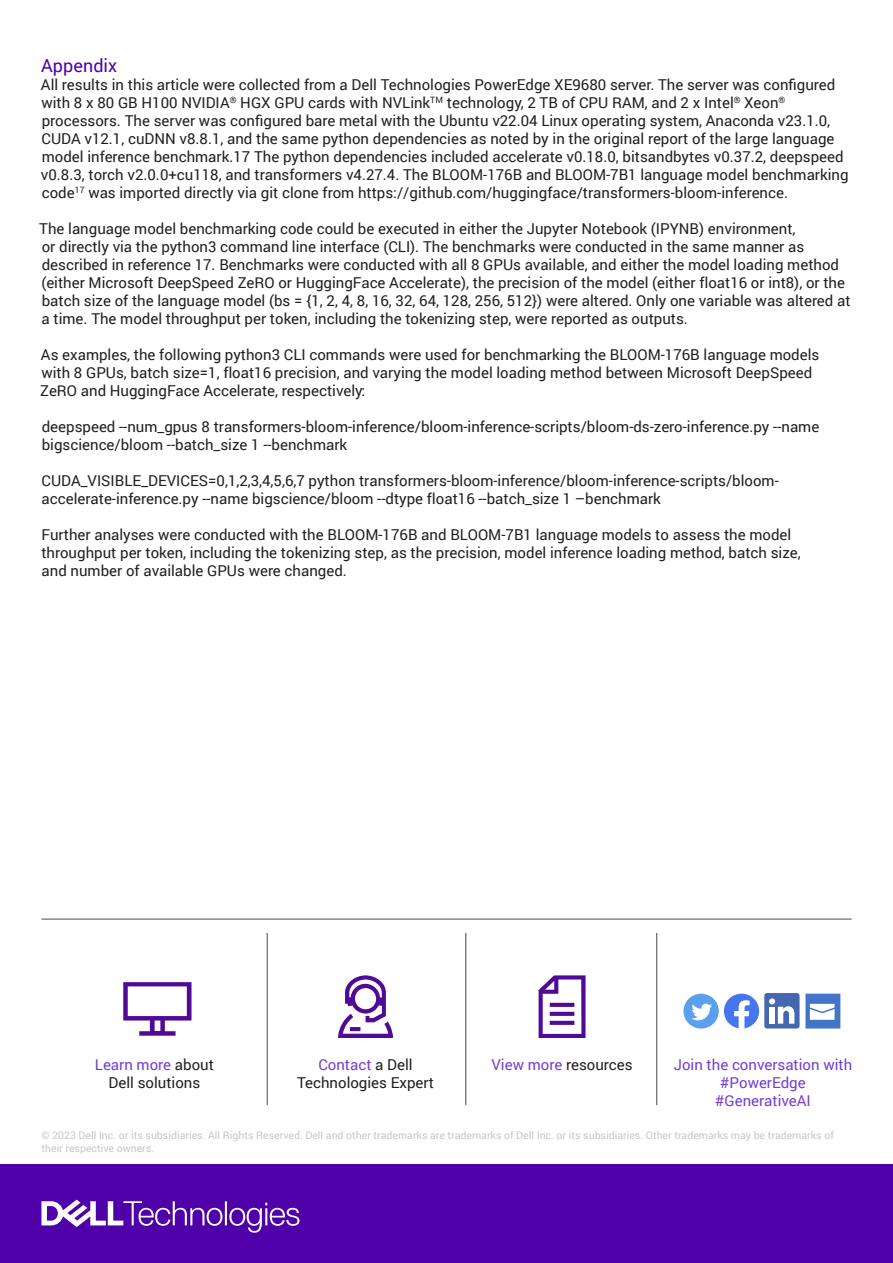
<style>
.page{position:relative;width:893px;height:1263px;background:#fff}
.page>*{position:absolute;margin:0;border:0;box-sizing:border-box;transform-origin:0 0}
.Paragraph_subhead_12{font:18px "Roboto";color:#5000a9}
.Body_copy_Dell_Dark{font:15px/18px "Roboto";color:#231f20}
.t1{font:15px/18px "Roboto";color:#743dd4;text-align:center}
.t2{font:10.5px/13.5px "Roboto";color:#c7c8c6}
.s1{color:#743dd4}
</style>
<div class="page">
<div style="left:0;top:1164px;width:893px;height:99px;background:#5000a9"></div>
<svg style="left:41px;top:1199px;width:258px;height:34px"></svg>
<hr style="left:42px;top:919px;width:810px;height:1px;background:#464646">
<hr style="left:267px;top:933px;width:1px;height:172px;background:#464646">
<hr style="left:466px;top:933px;width:1px;height:172px;background:#464646">
<hr style="left:656px;top:933px;width:1px;height:172px;background:#464646">
<svg style="left:123px;top:982px;width:68px;height:54px"></svg>
<svg style="left:338px;top:975px;width:55px;height:63px"></svg>
<svg style="left:539px;top:975px;width:46px;height:63px"></svg>
<svg style="left:805px;top:994px;width:35px;height:34px"></svg>
<svg style="left:724px;top:994px;width:35px;height:34px"></svg>
<div style="left:683px;top:994px;width:36px;height:34px;background:#5d9fef;border-radius:50%"></div>
<svg style="left:691px;top:1004px;width:21px;height:16px"></svg>
<div style="left:764px;top:993px;width:35px;height:35px;background:#4467af;border-radius:3px"></div>
<svg style="left:769px;top:998px;width:25px;height:26px"></svg>
<p class="Paragraph_subhead_12" style="left:41px;top:53px;width:77px">Appendix</p>
<p class="Body_copy_Dell_Dark" style="left:41px;top:75px;width:809px">All results in this article were collected from a Dell Technologies PowerEdge XE9680 server. The server was configured with 8 x 80 GB H100 NVIDIA<sup>®</sup> HGX GPU cards with NVLink<sup>TM</sup> technology, 2 TB of CPU RAM, and 2 x Intel<sup>®</sup> Xeon<sup>® </sup>processors. The server was configured bare metal with the Ubuntu v22.04 Linux operating system, Anaconda v23.1.0, CUDA v12.1, cuDNN v8.8.1, and the same python dependencies as noted by in the original report of the large language model inference benchmark.17 The python dependencies included accelerate v0.18.0, bitsandbytes v0.37.2, deepspeed v0.8.3, torch v2.0.0+cu118, and transformers v4.27.4. The BLOOM-176B and BLOOM-7B1 language model benchmarking code<sup>17</sup> was imported directly via git clone from https://github.com/huggingface/transformers-bloom-inference.</p>
<p class="Body_copy_Dell_Dark" style="left:39px;top:219px;width:813px">The language model benchmarking code could be executed in either the Jupyter Notebook (IPYNB) environment,<br>or directly via the python3 command line interface (CLI). The benchmarks were conducted in the same manner as described in reference 17. Benchmarks were conducted with all 8 GPUs available, and either the model loading method (either Microsoft DeepSpeed ZeRO or HuggingFace Accelerate), the precision of the model (either float16 or int8), or the batch size of the language model (bs = {1, 2, 4, 8, 16, 32, 64, 128, 256, 512}) were altered. Only one variable was altered at a time. The model throughput per token, including the tokenizing step, were reported as outputs.</p>
<p class="Body_copy_Dell_Dark" style="left:40px;top:345px;width:781px">As examples, the following python3 CLI commands were used for benchmarking the BLOOM-176B language models with 8 GPUs, batch size=1, float16 precision, and varying the model loading method between Microsoft DeepSpeed<br>ZeRO and HuggingFace Accelerate, respectively:</p>
<p class="Body_copy_Dell_Dark" style="left:42px;top:417px;width:779px">deepspeed --num_gpus 8 transformers-bloom-inference/bloom-inference-scripts/bloom-ds-zero-inference.py --name bigscience/bloom --batch_size 1 --benchmark</p>
<p class="Body_copy_Dell_Dark" style="left:42px;top:471px;width:739px">CUDA_VISIBLE_DEVICES=0,1,2,3,4,5,6,7 python transformers-bloom-inference/bloom-inference-scripts/bloom&shy;accelerate-inference.py --name bigscience/bloom --dtype float16 --batch_size 1 –benchmark</p>
<p class="Body_copy_Dell_Dark" style="left:41px;top:525px;width:761px">Further analyses were conducted with the BLOOM-176B and BLOOM-7B1 language models to assess the model throughput per token, including the tokenizing step, as the precision, model inference loading method, batch size, and number of available GPUs were changed.</p>
<p class="Body_copy_Dell_Dark" style="left:95px;top:1055px;width:120px;text-align:center"><span class="s1">Learn more</span> about<br>Dell solutions</p>
<p class="Body_copy_Dell_Dark" style="left:297px;top:1055px;width:138px;text-align:center"><span class="s1">Contact</span> a Dell<br>Technologies Expert</p>
<p class="Body_copy_Dell_Dark" style="left:491px;top:1055px;width:143px"><span class="s1">View more</span> resources</p>
<p class="t1" style="left:674px;top:1055px;width:180px">Join the conversation with #PowerEdge #GenerativeAI</p>
<p class="t2" style="left:42px;top:1128px;width:794px">© 2023 Dell Inc. or its subsidiaries. All Rights Reserved. Dell and other trademarks are trademarks of Dell Inc. or its subsidiaries. Other trademarks may be trademarks of their respective owners.</p>
</div>
